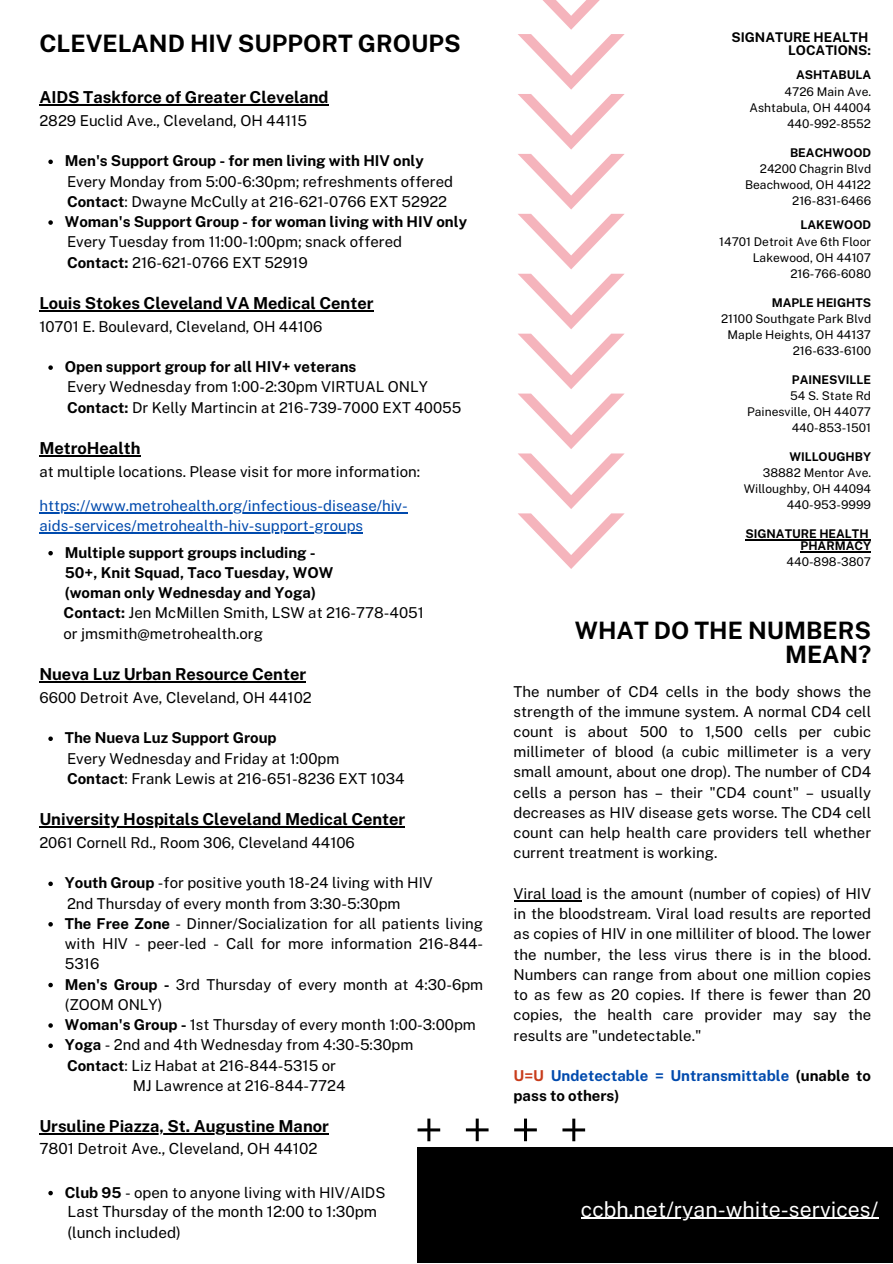
<style>
.page{position:relative;width:893px;height:1264px;background:#fff}
.page>*{position:absolute;margin:0;border:0;box-sizing:border-box;transform-origin:0 0}
.t1{font:700 24px/23.5px "Public Sans";color:#000;text-align:right}
.t2{font:21.3px "Public Sans";color:#fff}
.t3{font:700 16.5px "Public Sans";color:#000}
.t4{font:15.3px "Public Sans";color:#000}
.t5{font:15px/20.2px "Public Sans";color:#000;text-align:justify}
.t6{font:700 15px "Public Sans";color:#000}
.t7{font:15px/20.2px "Public Sans";color:#004aad}
.t8{font:700 15px/20.2px "Public Sans";color:#004aad}
.t9{font:700 13.35px "Public Sans";color:#000}
.t10{font:12px "Public Sans";color:#000}
.t11{font:700 12px "Public Sans";color:#000}
.s1{font-weight:700}
.s2{color:#c83c1b}
.s3{color:#000}
</style>
<div class="page">
<div style="left:417px;top:1146px;width:475px;height:116px;background:#000"></div>
<hr style="left:581px;top:1217px;width:297px;height:1px;background:#fff">
<svg style="left:417px;top:1118px;width:168px;height:101px"></svg>
<svg style="left:518px;top:0;width:106px;height:569px"></svg>
<svg style="left:48px;top:160px;width:5px;height:4px"></svg>
<svg style="left:48px;top:220px;width:5px;height:5px"></svg>
<svg style="left:48px;top:365px;width:5px;height:5px"></svg>
<svg style="left:48px;top:551px;width:5px;height:4px"></svg>
<svg style="left:48px;top:736px;width:5px;height:5px"></svg>
<svg style="left:48px;top:881px;width:5px;height:5px"></svg>
<svg style="left:48px;top:922px;width:5px;height:4px"></svg>
<svg style="left:48px;top:982px;width:5px;height:5px"></svg>
<svg style="left:48px;top:1023px;width:5px;height:4px"></svg>
<svg style="left:48px;top:1043px;width:5px;height:5px"></svg>
<svg style="left:48px;top:1190px;width:5px;height:5px"></svg>
<hr style="left:39px;top:104px;width:289px;height:2px;background:#000">
<hr style="left:39px;top:310px;width:334px;height:1px;background:#000">
<hr style="left:39px;top:455px;width:101px;height:1px;background:#000">
<hr style="left:39px;top:681px;width:267px;height:1px;background:#000">
<hr style="left:39px;top:826px;width:366px;height:1px;background:#000">
<hr style="left:39px;top:1133px;width:290px;height:1px;background:#000">
<hr style="left:513px;top:900px;width:68px;height:1px;background:#000">
<hr style="left:745px;top:539px;width:123px;height:1px;background:#000">
<hr style="left:800px;top:551px;width:71px;height:1px;background:#000">
<hr style="left:39px;top:512px;width:369px;height:1px;background:#004aad">
<hr style="left:39px;top:532px;width:324px;height:1px;background:#004aad">
<p class="t1" style="left:39px;top:32px;width:423px">CLEVELAND HIV SUPPORT GROUPS</p>
<p class="t3" style="left:39px;top:88px;width:291px">AIDS Taskforce of Greater Cleveland</p>
<p class="t5" style="left:39px;top:110px;width:269px">2829 Euclid Ave., Cleveland, OH 44115</p>
<p class="t6" style="left:65px;top:152px;width:360px">Men's Support Group - for men living with HIV only</p>
<p class="t5" style="left:67px;top:171px;width:387px">Every Monday from 5:00-6:30pm; refreshments offered</p>
<p class="t5" style="left:67px;top:191px;width:382px"><span class="s1">Contact</span>: Dwayne McCully at 216-621-0766 EXT 52922</p>
<p class="t5" style="left:67px;top:232px;width:336px">Every Tuesday from 11:00-1:00pm; snack offered</p>
<p class="t5" style="left:67px;top:252px;width:242px"><span class="s1">Contact:</span> 216-621-0766 EXT 52919</p>
<p class="t3" style="left:39px;top:293px;width:335px">Louis Stokes Cleveland VA Medical Center</p>
<p class="t5" style="left:39px;top:316px;width:284px">10701 E. Boulevard, Cleveland, OH 44106</p>
<p class="t6" style="left:65px;top:213px;width:404px">Woman's Support Group - for woman living with HIV only</p>
<p class="t6" style="left:65px;top:358px;width:293px">Open support group for all HIV+ veterans</p>
<p class="t5" style="left:67px;top:377px;width:362px">Every Wednesday from 1:00-2:30pm VIRTUAL ONLY</p>
<p class="t5" style="left:67px;top:397px;width:396px"><span class="s1">Contact:</span> Dr Kelly Martincin at 216-739-7000 EXT 40055</p>
<p class="t3" style="left:39px;top:438px;width:103px">MetroHealth</p>
<p class="t5" style="left:39px;top:461px;width:382px">at multiple locations. Please visit for more information:</p>
<p class="t7" style="left:39px;top:495px;width:370px">https://www.metrohealth.org/infectious-disease/hiv&shy;aids-services/metrohealth-hiv-support-groups</p>
<p class="t6" style="left:65px;top:543px;width:252px">Multiple support groups including -</p>
<p class="t6" style="left:65px;top:563px;width:270px">50+, Knit Squad, Taco Tuesday, WOW</p>
<p class="t6" style="left:65px;top:584px;width:253px">(woman only Wednesday and Yoga)</p>
<p class="t5" style="left:64px;top:603px;width:362px"><span class="s1">Contact:</span> Jen McMillen Smith, LSW at 216-778-4051</p>
<p class="t5" style="left:64px;top:623px;width:201px">or jmsmith@metrohealth.org</p>
<p class="t3" style="left:39px;top:664px;width:268px">Nueva Luz Urban Resource Center</p>
<p class="t5" style="left:39px;top:687px;width:274px">6600 Detroit Ave, Cleveland, OH 44102</p>
<p class="t6" style="left:65px;top:729px;width:213px">The Nueva Luz Support Group</p>
<p class="t5" style="left:67px;top:748px;width:274px">Every Wednesday and Friday at 1:00pm</p>
<p class="t5" style="left:67px;top:768px;width:339px"><span class="s1">Contact</span>: Frank Lewis at 216-651-8236 EXT 1034</p>
<p class="t3" style="left:39px;top:809px;width:367px">University Hospitals Cleveland Medical Center</p>
<p class="t5" style="left:39px;top:832px;width:317px">2061 Cornell Rd., Room 306, Cleveland 44106</p>
<p class="t5" style="left:65px;top:872px;width:369px"><span class="s1">Youth Group</span> -for positive youth 18-24 living with HIV</p>
<p class="t5" style="left:65px;top:913px;width:420px"><span class="s1">The Free Zone</span> - Dinner/Socialization for all patients living with HIV - peer-led - Call for more information 216-844- 5316</p>
<p class="t5" style="left:65px;top:973px;width:420px"><span class="s1">Men's Group -</span> 3rd Thursday of every month at 4:30-6pm (ZOOM ONLY)</p>
<p class="t5" style="left:65px;top:1014px;width:412px"><span class="s1">Woman's Group -</span> 1st Thursday of every month 1:00-3:00pm</p>
<p class="t5" style="left:65px;top:1034px;width:350px"><span class="s1">Yoga</span> - 2nd and 4th Wednesday from 4:30-5:30pm</p>
<p class="t5" style="left:67px;top:893px;width:335px">2nd Thursday of every month from 3:30-5:30pm</p>
<p class="t5" style="left:67px;top:1054px;width:270px"><span class="s1">Contact</span>: Liz Habat at 216-844-5315 or</p>
<p class="t5" style="left:133px;top:1075px;width:214px">MJ Lawrence at 216-844-7724</p>
<p class="t3" style="left:39px;top:1116px;width:291px">Ursuline Piazza, St. Augustine Manor</p>
<p class="t4" style="left:39px;top:1139px;width:280px">7801 Detroit Ave., Cleveland, OH 44102</p>
<p class="t5" style="left:65px;top:1181px;width:322px"><span class="s1">Club 95</span> - open to anyone living with HIV/AIDS</p>
<p class="t4" style="left:68px;top:1202px;width:311px">Last Thursday of the month 12:00 to 1:30pm</p>
<p class="t4" style="left:68px;top:1223px;width:115px">(lunch included)</p>
<p class="t9" style="left:731px;top:29px;width:138px">SIGNATURE HEALTH</p>
<p class="t9" style="left:788px;top:42px;width:84px">LOCATIONS:</p>
<p class="t10" style="left:784px;top:84px;width:88px">4726 Main Ave.</p>
<p class="t10" style="left:749px;top:100px;width:123px">Ashtabula, OH 44004</p>
<p class="t10" style="left:787px;top:116px;width:86px">440-992-8552</p>
<p class="t11" style="left:796px;top:67px;width:77px">ASHTABULA</p>
<p class="t11" style="left:790px;top:145px;width:83px">BEACHWOOD</p>
<p class="t10" style="left:759px;top:161px;width:113px">24200 Chagrin Blvd</p>
<p class="t10" style="left:745px;top:177px;width:127px">Beachwood, OH 44122</p>
<p class="t10" style="left:792px;top:194px;width:80px">216-831-6466</p>
<p class="t11" style="left:800px;top:218px;width:72px">LAKEWOOD</p>
<p class="t10" style="left:719px;top:234px;width:153px">14701 Detroit Ave 6th Floor</p>
<p class="t10" style="left:752px;top:250px;width:120px">Lakewood, OH 44107</p>
<p class="t10" style="left:790px;top:266px;width:82px">216-766-6080</p>
<p class="t11" style="left:771px;top:295px;width:101px">MAPLE HEIGHTS</p>
<p class="t10" style="left:721px;top:311px;width:152px">21100 Southgate Park Blvd</p>
<p class="t10" style="left:727px;top:327px;width:145px">Maple Heights, OH 44137</p>
<p class="t10" style="left:792px;top:343px;width:80px">216-633-6100</p>
<p class="t11" style="left:791px;top:372px;width:81px">PAINESVILLE</p>
<p class="t10" style="left:790px;top:388px;width:82px">54 S. State Rd</p>
<p class="t10" style="left:747px;top:404px;width:125px">Painesville, OH 44077</p>
<p class="t10" style="left:791px;top:420px;width:81px">440-853-1501</p>
<p class="t11" style="left:789px;top:449px;width:83px">WILLOUGHBY</p>
<p class="t10" style="left:762px;top:465px;width:110px">38882 Mentor Ave.</p>
<p class="t10" style="left:743px;top:481px;width:129px">Willoughby, OH 44094</p>
<p class="t10" style="left:786px;top:497px;width:86px">440-953-9999</p>
<p class="t11" style="left:745px;top:526px;width:125px">SIGNATURE HEALTH</p>
<p class="t11" style="left:800px;top:538px;width:72px">PHARMACY</p>
<p class="t10" style="left:786px;top:555px;width:86px">440-898-3807</p>
<p class="t1" style="left:575px;top:618px;width:298px">WHAT DO THE NUMBERS<br>MEAN?</p>
<p class="t5" style="left:513px;top:681px;width:359px">The number of CD4 cells in the body shows the strength of the immune system. A normal CD4 cell count is about 500 to 1,500 cells per cubic millimeter of blood (a cubic millimeter is a very small amount, about one drop). The number of CD4 cells a person has – their "CD4 count" – usually decreases as HIV disease gets worse. The CD4 cell count can help health care providers tell whether current treatment is working.</p>
<p class="t5" style="left:513px;top:883px;width:359px">Viral load is the amount (number of copies) of HIV in the bloodstream. Viral load results are reported as copies of HIV in one milliliter of blood. The lower the number, the less virus there is in the blood.<br>Numbers can range from about one million copies to as few as 20 copies. If there is fewer than 20 copies, the health care provider may say the results are "undetectable."</p>
<p class="t8" style="left:513px;top:1065px;width:359px"><span class="s2">U=U</span> Undetectable = Untransmittable <span class="s3">(unable to pass to others)</span></p>
<p class="t2" style="left:581px;top:1196px;width:299px">ccbh.net/ryan-white-services/</p>
</div>
